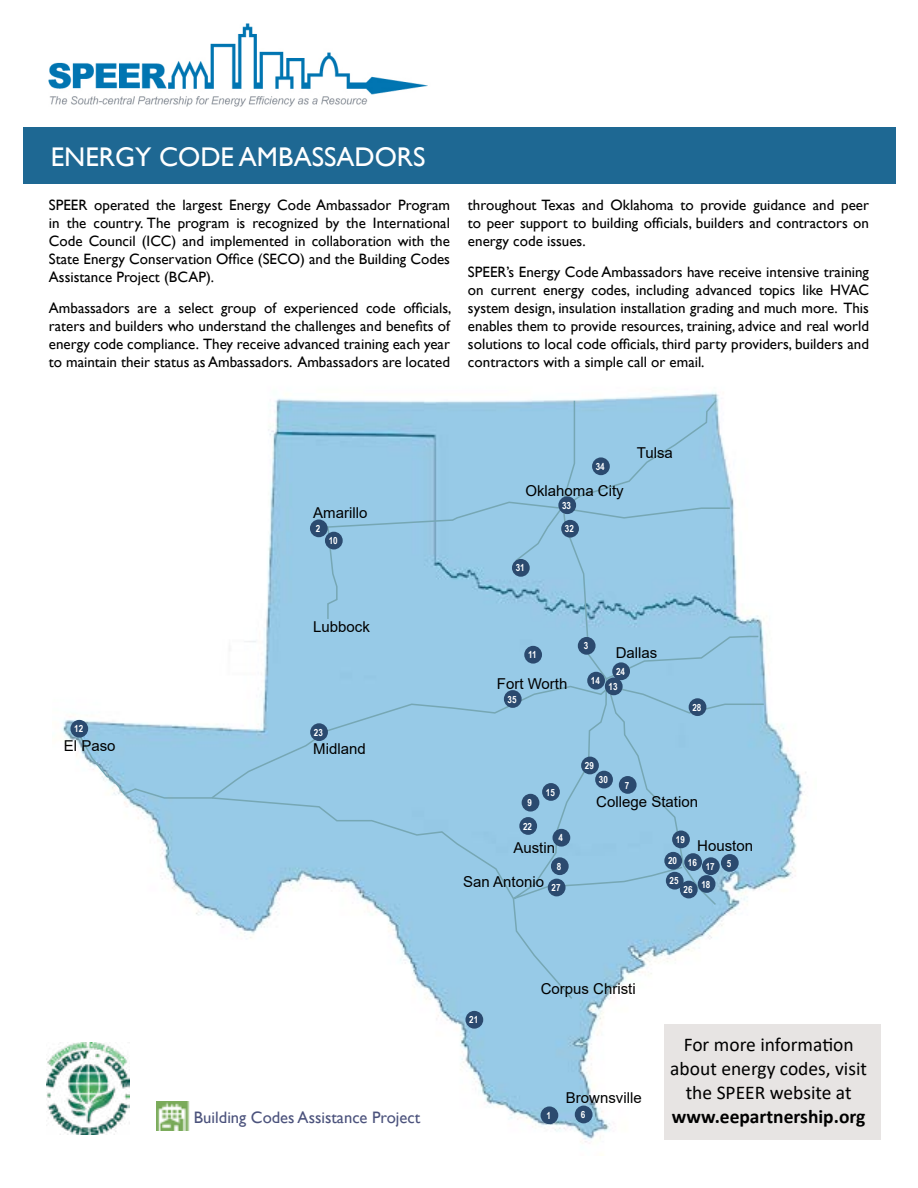
<style>
.page{position:relative;width:918px;height:1188px;background:#fff}
.page>*{position:absolute;margin:0;border:0;box-sizing:border-box;transform-origin:0 0}
.t1{font:27px "Gill Sans";color:#fff}
.t2{font:19.5px/24px "Calibri";color:#000;text-align:center}
.t3{font:700 19.5px "Calibri";color:#000}
.t4{font:16.65px "Gill Sans";color:#4b527c}
.t5{font:15px/18px "Gill Sans";color:#000;text-align:justify}
.t6{font:15px "Arial";color:#000}
.t7{font:700 9.9px "Arial Narrow";color:#fff}
</style>
<div class="page">
<img style="left:60px;top:392px;width:746px;height:763px">
<div style="left:561px;top:620px;width:157px;height:287px;background:#97cae7"></div>
<svg style="left:326px;top:501px;width:405px;height:119px"></svg>
<svg style="left:77px;top:733px;width:497px;height:268px"></svg>
<svg style="left:210px;top:685px;width:555px;height:115px"></svg>
<div style="left:503px;top:635px;width:257px;height:269px;background:#97cae7"></div>
<div style="left:515px;top:399px;width:203px;height:176px;background:#97cae7"></div>
<div style="left:70px;top:720px;width:18px;height:18px;background:#2b4a6f;border-radius:50%"></div>
<div style="left:310px;top:723px;width:18px;height:18px;background:#2b4a6f;border-radius:50%"></div>
<div style="left:504px;top:690px;width:18px;height:18px;background:#2b4a6f;border-radius:50%"></div>
<div style="left:575px;top:1106px;width:18px;height:17px;background:#2b4a6f;border-radius:50%"></div>
<div style="left:548px;top:879px;width:18px;height:17px;background:#2b4a6f;border-radius:50%"></div>
<div style="left:553px;top:829px;width:17px;height:18px;background:#2b4a6f;border-radius:50%"></div>
<div style="left:519px;top:817px;width:18px;height:18px;background:#2b4a6f;border-radius:50%"></div>
<div style="left:542px;top:783px;width:18px;height:18px;background:#2b4a6f;border-radius:50%"></div>
<div style="left:581px;top:757px;width:18px;height:17px;background:#2b4a6f;border-radius:50%"></div>
<div style="left:595px;top:771px;width:18px;height:17px;background:#2b4a6f;border-radius:50%"></div>
<div style="left:666px;top:872px;width:18px;height:18px;background:#2b4a6f;border-radius:50%"></div>
<div style="left:680px;top:881px;width:18px;height:17px;background:#2b4a6f;border-radius:50%"></div>
<div style="left:664px;top:852px;width:18px;height:18px;background:#2b4a6f;border-radius:50%"></div>
<div style="left:672px;top:831px;width:18px;height:17px;background:#2b4a6f;border-radius:50%"></div>
<div style="left:721px;top:854px;width:18px;height:18px;background:#2b4a6f;border-radius:50%"></div>
<div style="left:698px;top:875px;width:17px;height:18px;background:#2b4a6f;border-radius:50%"></div>
<div style="left:689px;top:698px;width:17px;height:18px;background:#2b4a6f;border-radius:50%"></div>
<div style="left:605px;top:678px;width:18px;height:17px;background:#2b4a6f;border-radius:50%"></div>
<div style="left:612px;top:662px;width:18px;height:18px;background:#2b4a6f;border-radius:50%"></div>
<div style="left:310px;top:519px;width:18px;height:18px;background:#2b4a6f;border-radius:50%"></div>
<div style="left:587px;top:672px;width:18px;height:18px;background:#2b4a6f;border-radius:50%"></div>
<div style="left:325px;top:532px;width:18px;height:17px;background:#2b4a6f;border-radius:50%"></div>
<div style="left:512px;top:559px;width:18px;height:18px;background:#2b4a6f;border-radius:50%"></div>
<div style="left:561px;top:520px;width:18px;height:18px;background:#2b4a6f;border-radius:50%"></div>
<div style="left:558px;top:496px;width:18px;height:18px;background:#2b4a6f;border-radius:50%"></div>
<div style="left:592px;top:457px;width:18px;height:18px;background:#2b4a6f;border-radius:50%"></div>
<div style="left:541px;top:1106px;width:17px;height:18px;background:#2b4a6f;border-radius:50%"></div>
<div style="left:702px;top:857px;width:18px;height:18px;background:#2b4a6f;border-radius:50%"></div>
<div style="left:684px;top:853px;width:18px;height:18px;background:#2b4a6f;border-radius:50%"></div>
<div style="left:551px;top:857px;width:18px;height:18px;background:#2b4a6f;border-radius:50%"></div>
<img style="left:46px;top:1043px;width:84px;height:91px">
<img style="left:157px;top:1101px;width:33px;height:30px">
<div style="left:664px;top:1024px;width:216px;height:116px;background:#e7e4e3"></div>
<div style="left:23px;top:128px;width:872px;height:56px;background:#1e6893"></div>
<div style="left:465px;top:1011px;width:18px;height:18px;background:#2b4a6f;border-radius:50%"></div>
<div style="left:522px;top:794px;width:17px;height:18px;background:#2b4a6f;border-radius:50%"></div>
<div style="left:619px;top:776px;width:18px;height:18px;background:#2b4a6f;border-radius:50%"></div>
<div style="left:524px;top:646px;width:18px;height:18px;background:#2b4a6f;border-radius:50%"></div>
<div style="left:578px;top:637px;width:18px;height:18px;background:#2b4a6f;border-radius:50%"></div>
<img style="left:48px;top:23px;width:380px;height:84px">
<h1 class="t1" style="left:51px;top:141px;width:376px">ENERGY CODE AMBASSADORS</h1>
<p class="t5" style="left:49px;top:196px;width:403px">SPEER operated the largest Energy Code Ambassador Program in the country. The program is recognized by the International Code Council (ICC) and implemented in collaboration with the State Energy Conservation Office (SECO) and the Building Codes Assistance Project (BCAP).</p>
<p class="t5" style="left:49px;top:300px;width:404px">Ambassadors are a select group of experienced code officials, raters and builders who understand the challenges and benefits of energy code compliance. They receive advanced training each year to maintain their status as Ambassadors. Ambassadors are located</p>
<p class="t5" style="left:468px;top:196px;width:403px">throughout Texas and Oklahoma to provide guidance and peer to peer support to building officials, builders and contractors on energy code issues.</p>
<p class="t5" style="left:468px;top:264px;width:403px">SPEER’s Energy Code Ambassadors have receive intensive training on current energy codes, including advanced topics like HVAC system design, insulation installation grading and much more. This enables them to provide resources, training, advice and real world solutions to local code officials, third party providers, builders and contractors with a simple call or email.</p>
<p class="t6" style="left:313px;top:503px;width:56px">Amarillo</p>
<p class="t7" style="left:316px;top:521px;width:6px">2</p>
<p class="t7" style="left:329px;top:533px;width:10px">10</p>
<p class="t6" style="left:313px;top:617px;width:58px">Lubbock</p>
<p class="t7" style="left:74px;top:721px;width:10px">12</p>
<p class="t7" style="left:314px;top:725px;width:10px">23</p>
<p class="t6" style="left:64px;top:735px;width:53px">El Paso</p>
<p class="t6" style="left:313px;top:738px;width:54px">Midland</p>
<p class="t7" style="left:596px;top:459px;width:10px">34</p>
<p class="t6" style="left:525px;top:481px;width:100px">Oklahoma City</p>
<p class="t7" style="left:562px;top:498px;width:10px">33</p>
<p class="t7" style="left:516px;top:560px;width:10px">31</p>
<p class="t7" style="left:565px;top:521px;width:10px">32</p>
<p class="t6" style="left:637px;top:442px;width:38px">Tulsa</p>
<p class="t7" style="left:528px;top:647px;width:10px">11</p>
<p class="t6" style="left:497px;top:673px;width:72px">Fort Worth</p>
<p class="t7" style="left:508px;top:692px;width:10px">35</p>
<p class="t7" style="left:584px;top:638px;width:6px">3</p>
<p class="t7" style="left:591px;top:673px;width:10px">14</p>
<p class="t6" style="left:616px;top:642px;width:43px">Dallas</p>
<p class="t7" style="left:616px;top:664px;width:10px">24</p>
<p class="t7" style="left:609px;top:679px;width:10px">13</p>
<p class="t7" style="left:692px;top:700px;width:10px">28</p>
<p class="t7" style="left:528px;top:795px;width:6px">9</p>
<p class="t7" style="left:523px;top:819px;width:10px">22</p>
<p class="t7" style="left:546px;top:785px;width:10px">15</p>
<p class="t7" style="left:585px;top:758px;width:10px">29</p>
<p class="t7" style="left:599px;top:772px;width:10px">30</p>
<p class="t7" style="left:625px;top:778px;width:6px">7</p>
<p class="t6" style="left:596px;top:792px;width:103px">College Station</p>
<p class="t7" style="left:559px;top:830px;width:6px">4</p>
<p class="t7" style="left:676px;top:832px;width:10px">19</p>
<p class="t6" style="left:513px;top:837px;width:43px">Austin</p>
<p class="t6" style="left:697px;top:835px;width:57px">Houston</p>
<p class="t6" style="left:463px;top:872px;width:82px">San Antonio</p>
<p class="t7" style="left:668px;top:853px;width:10px">20</p>
<p class="t7" style="left:688px;top:855px;width:10px">16</p>
<p class="t7" style="left:727px;top:856px;width:6px">5</p>
<p class="t7" style="left:557px;top:859px;width:6px">8</p>
<p class="t7" style="left:706px;top:859px;width:10px">17</p>
<p class="t7" style="left:670px;top:873px;width:10px">25</p>
<p class="t7" style="left:701px;top:877px;width:10px">18</p>
<p class="t7" style="left:552px;top:880px;width:10px">27</p>
<p class="t7" style="left:684px;top:882px;width:10px">26</p>
<p class="t4" style="left:194px;top:1108px;width:228px">Building Codes Assistance Project</p>
<p class="t7" style="left:469px;top:1012px;width:10px">21</p>
<p class="t6" style="left:541px;top:979px;width:97px">Corpus Christi</p>
<p class="t7" style="left:547px;top:1108px;width:6px">1</p>
<p class="t6" style="left:566px;top:1087px;width:77px">Brownsville</p>
<p class="t7" style="left:581px;top:1107px;width:6px">6</p>
<h2 class="t2" style="left:670px;top:1032px;width:198px">For more information about energy codes, visit the SPEER website at</h2>
<h2 class="t3" style="left:672px;top:1103px;width:195px">www.eepartnership.org</h2>
</div>
